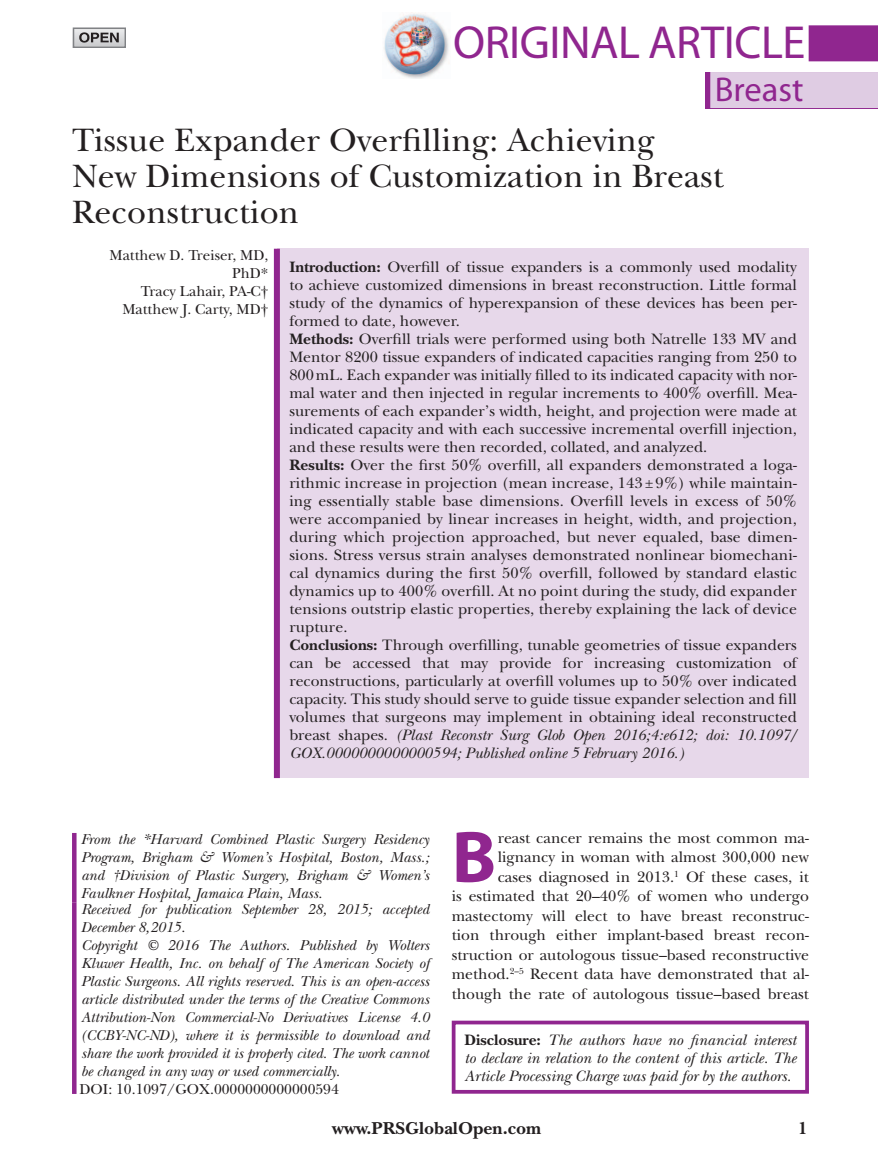
<style>
.page{position:relative;width:878px;height:1175px;background:#fff}
.page>*{position:absolute;margin:0;border:0;box-sizing:border-box;transform-origin:0 0}
.t1{font:700 73.65px "Myriad Pro";color:#90268f}
.t2{font:46.5px "Myriad Pro";letter-spacing:-.01em;color:#90268f}
.t3{font:34.5px "Myriad Pro";color:#90268f}
.t4{font:33.75px/36px "New Baskerville";letter-spacing:.005em;color:#231f20}
.t5{font:700 18px "New Baskerville";color:#231f20}
.t6{font:15.75px/18px "New Baskerville";color:#231f20;text-align:right}
.t7{font:italic 15.75px/18px "New Baskerville";color:#231f20;text-align:justify}
.t8{font:italic 15px/18px "New Baskerville";color:#231f20}
.t9{font:15px/18px "New Baskerville";color:#231f20;text-align:right}
.s1{font-weight:700}
.s2{font-style:italic}
.s3{font-weight:700;font-style:normal}
</style>
<div class="page">
<img style="left:384px;top:12px;width:65px;height:66px">
<div style="left:73px;top:28px;width:52px;height:20px;border:2px solid #808285"></div>
<svg style="left:79px;top:32px;width:40px;height:11px"></svg>
<hr style="left:72px;top:902px;width:4px;height:191px;background:#90268f">
<hr style="left:72px;top:833px;width:4px;height:69px;background:#90268f">
<div style="left:277px;top:249px;width:531px;height:529px;background:#e7d8ea"></div>
<div style="left:274px;top:249px;width:6px;height:529px;background:#90268f"></div>
<div style="left:452px;top:1020px;width:356px;height:73px;border:4px solid #90268f"></div>
<div style="left:705px;top:72px;width:173px;height:36px;background:#90268f"></div>
<div style="left:710px;top:72px;width:168px;height:36px;background:#dfcce3"></div>
<div style="left:808px;top:25px;width:69px;height:36px;background:#90268f"></div>
<h2 class="t2" style="left:453px;top:14px;width:354px">ORIGINAL ARTICLE</h2>
<h3 class="t3" style="left:714px;top:68px;width:90px">BREAST</h3>
<h3 class="t4" style="left:72px;top:122px;width:653px">Tissue Expander Overfilling: Achieving<br>New Dimensions of Customization in Breast<br>Reconstruction</h3>
<p class="t9" style="left:109px;top:246px;width:160px">Matthew D. Treiser, MD,<br>PhD*<br>Tracy Lahair, PA-C†<br>Matthew J. Carty, MD†</p>
<p class="t6" style="left:289px;top:258px;width:509px;text-align:left"><span class="s1">Introduction:</span> Overfill of tissue expanders is a commonly used modality to achieve customized dimensions in breast reconstruction. Little formal study of the dynamics of hyperexpansion of these devices has been per&shy;formed to date, however.<br><span class="s1">Methods:</span> Overfill trials were performed using both Natrelle 133 MV and Mentor 8200 tissue expanders of indicated capacities ranging from 250 to 800mL. Each expander was initially filled to its indicated capacity with nor&shy;mal water and then injected in regular increments to 400% overfill. Mea&shy;surements of each expander’s width, height, and projection were made at indicated capacity and with each successive incremental overfill injection, and these results were then recorded, collated, and analyzed.<br><span class="s1">Results:</span> Over the first 50% overfill, all expanders demonstrated a loga&shy;rithmic increase in projection (mean increase, 143 ± 9%) while maintain&shy;ing essentially stable base dimensions. Overfill levels in excess of 50% were accompanied by linear increases in height, width, and projection, during which projection approached, but never equaled, base dimen&shy;sions. Stress versus strain analyses demonstrated nonlinear biomechani&shy;cal dynamics during the first 50% overfill, followed by standard elastic dynamics up to 400% overfill. At no point during the study, did expander tensions outstrip elastic properties, thereby explaining the lack of device rupture.<br><span class="s1">Conclusions:</span> Through overfilling, tunable geometries of tissue expanders can be accessed that may provide for increasing customization of reconstructions, particularly at overfill volumes up to 50% over indicated capacity. This study should serve to guide tissue expander selection and fill volumes that surgeons may implement in obtaining ideal reconstructed breast shapes. <span class="s2">(Plast Reconstr Surg Glob Open 2016;4:e612; doi: 10.1097/ GOX.0000000000000594; Published online 5 February 2016.)</span></p>
<p class="t8" style="left:81px;top:830px;width:350px;text-align:justify">From the *Harvard Combined Plastic Surgery Residency Program, Brigham &amp; Women’s Hospital, Boston, Mass.; and †Division of Plastic Surgery, Brigham &amp; Women’s Faulkner Hospital, Jamaica Plain, Mass.</p>
<p class="t8" style="left:81px;top:900px;width:350px">Received for publication September 28, 2015; accepted December 8,2015.<br>Copyright © 2016 The Authors. Published by Wolters Kluwer Health, Inc. on behalf of The American Society of Plastic Surgeons. All rights reserved. This is an open-access article distributed under the terms of the Creative Commons Attribution-Non Commercial-No Derivatives License 4.0 (CCBY-NC-ND), where it is permissible to download and share the work provided it is properly cited. The work cannot be changed in any way or used commercially.</p>
<p class="t9" style="left:80px;top:1080px;width:261px">DOI: 10.1097/GOX.0000000000000594</p>
<h1 class="t1" style="left:452px;top:809px;width:46px">B</h1>
<p class="t6" style="left:451px;top:828px;width:359px;line-height:19.5px">reast cancer remains the most common ma&shy;lignancy in woman with almost 300,000 new<br>cases diagnosed in 2013.<sup>1</sup> Of these cases, it<br>is estimated that 20–40% of women who undergo mastectomy will elect to have breast reconstruc&shy;tion through either implant-based breast recon&shy;struction or autologous tissue–based reconstructive method.<sup>2–5</sup> Recent data have demonstrated that al&shy;though the rate of autologous tissue–based breast</p>
<p class="t7" style="left:464px;top:1031px;width:333px"><span class="s3">Disclosure:</span> The authors have no financial interest to declare in relation to the content of this article. The Article Processing Charge was paid for by the authors.</p>
<p class="t5" style="left:332px;top:1118px;width:210px">www.PRSGlobalOpen.com</p>
<p class="t5" style="left:798px;top:1118px;width:11px">1</p>
</div>
